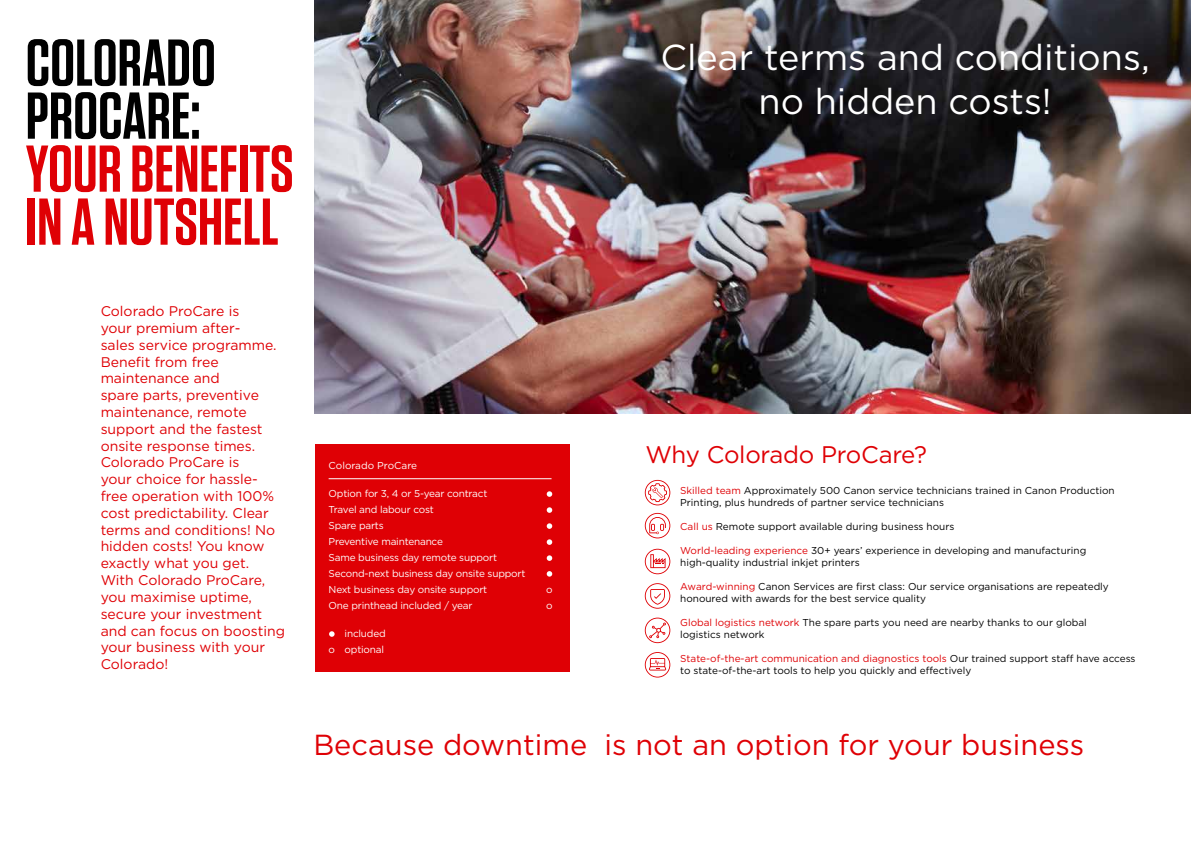
<style>
.page{position:relative;width:1191px;height:842px;background:#fff}
.page>*{position:absolute;margin:0;border:0;box-sizing:border-box;transform-origin:0 0}
.t1{font:600 66px/53px "Tungsten";color:#df0005}
.t2{font:600 66px/53px "Tungsten";color:#000}
.t3{font:36px/43.2px "Gotham";color:#fff;text-align:center}
.t4{font:29px "Gotham";color:#df0005}
.t5{font:24px "Gotham";letter-spacing:-.01em;color:#df0005}
.t6{font:14px/16.8px "Gotham";color:#df0005}
.t7{font:10px/12px "Gotham";color:#000}
.t8{font:10px/16px "Gotham";letter-spacing:-.02em;color:#fff}
.t9{font:10px "Gotham";color:#fff}
.s1{color:#df0005}
</style>
<div class="page">
<img style="left:315px;top:0;width:876px;height:414px">
<div style="left:315px;top:444px;width:254px;height:227px;background:#df0005"></div>
<hr style="left:329px;top:478px;width:222px;height:1px;background:#fff">
<svg style="left:645px;top:513px;width:25px;height:25px"></svg>
<svg style="left:547px;top:571px;width:5px;height:6px"></svg>
<svg style="left:547px;top:555px;width:5px;height:6px"></svg>
<svg style="left:547px;top:539px;width:5px;height:6px"></svg>
<svg style="left:547px;top:523px;width:5px;height:6px"></svg>
<svg style="left:547px;top:507px;width:5px;height:6px"></svg>
<svg style="left:547px;top:491px;width:5px;height:6px"></svg>
<svg style="left:329px;top:631px;width:5px;height:6px"></svg>
<svg style="left:645px;top:480px;width:25px;height:25px"></svg>
<svg style="left:645px;top:549px;width:25px;height:25px"></svg>
<svg style="left:645px;top:583px;width:25px;height:26px"></svg>
<svg style="left:645px;top:618px;width:25px;height:25px"></svg>
<svg style="left:645px;top:652px;width:25px;height:25px"></svg>
<h1 class="t2" style="left:26px;top:38px;width:192px">COLORADO<br>PROCARE:</h1>
<h1 class="t1" style="left:26px;top:144px;width:269px">YOUR BENEFITS<br>IN A NUTSHELL</h1>
<h2 class="t3" style="left:660px;top:35px;width:491px">Clear terms and conditions, no hidden costs!</h2>
<p class="t6" style="left:101px;top:303px;width:186px">Colorado ProCare is<br>your premium after-<br>sales service programme.<br>Benefit from free maintenance and<br>spare parts, preventive maintenance, remote support and the fastest onsite response times.<br>Colorado ProCare is<br>your choice for hassle&shy;free operation with 100% cost predictability. Clear terms and conditions! No hidden costs! You know exactly what you get.<br>With Colorado ProCare, you maximise uptime, secure your investment and can focus on boosting your business with your<br>Colorado!</p>
<p class="t9" style="left:329px;top:459px;width:90px">Colorado ProCare</p>
<p class="t8" style="left:329px;top:485px;width:198px">Option for 3, 4 or 5-year contract<br>Travel and labour cost<br>Spare parts<br>Preventive maintenance<br>Same business day remote support<br>Second-next business day onsite support<br>Next business day onsite support</p>
<p class="t8" style="left:546px;top:581px;width:8px">o</p>
<p class="t8" style="left:329px;top:597px;width:145px">One printhead included / year</p>
<p class="t8" style="left:546px;top:597px;width:8px">o</p>
<p class="t8" style="left:329px;top:625px;width:59px;text-align:right">included<br>o optional</p>
<h3 class="t5" style="left:645px;top:439px;width:283px">Why Colorado ProCare?</h3>
<p class="t7" style="left:680px;top:484px;width:436px"><span class="s1">Skilled team</span> Approximately 500 Canon service technicians trained in Canon Production<br>Printing, plus hundreds of partner service technicians</p>
<p class="t7" style="left:680px;top:520px;width:276px"><span class="s1">Call us</span> Remote support available during business hours</p>
<p class="t7" style="left:680px;top:544px;width:407px"><span class="s1">World-leading experience</span> 30+ years’ experience in developing and manufacturing high-quality industrial inkjet printers</p>
<p class="t7" style="left:680px;top:580px;width:430px"><span class="s1">Award-winning</span> Canon Services are first class: Our service organisations are repeatedly honoured with awards for the best service quality</p>
<p class="t7" style="left:680px;top:616px;width:408px"><span class="s1">Global logistics network</span> The spare parts you need are nearby thanks to our global logistics network</p>
<p class="t7" style="left:680px;top:652px;width:457px"><span class="s1">State-of-the-art communication and diagnostics tools</span> Our trained support staff have access to state-of-the-art tools to help you quickly and effectively</p>
<h3 class="t4" style="left:313px;top:726px;width:772px">Because downtime is not an option for your business</h3>
</div>
